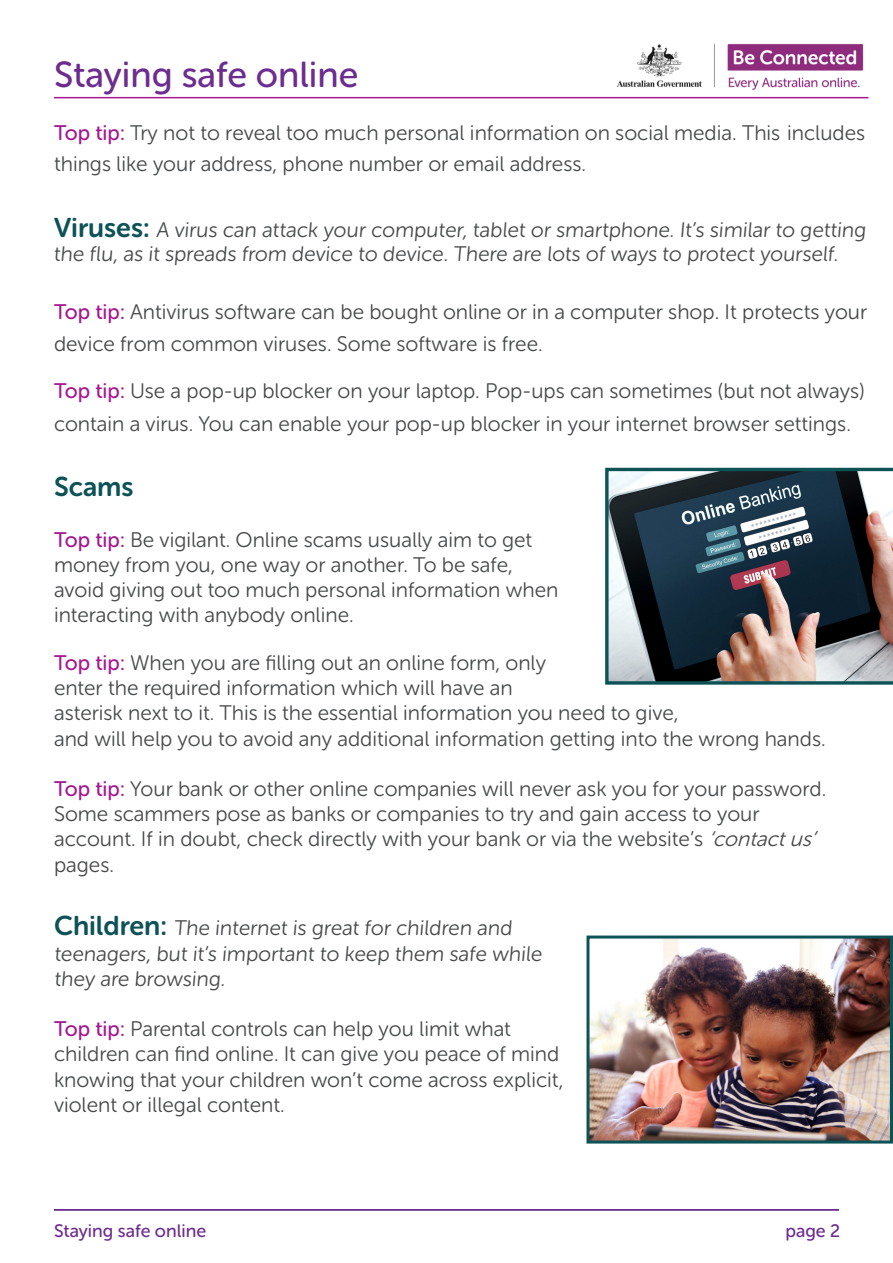
<style>
.page{position:relative;width:893px;height:1263px;background:#fff}
.page>*{position:absolute;margin:0;border:0;box-sizing:border-box;transform-origin:0 0}
.t1{font:36px "Museo Sans Rounded 500";color:#6d2c8f}
.t2{font:27px "Museo Sans Rounded 700";color:#0d5257}
.t3{font:21px/25.2px "Museo Sans Rounded 300";color:#46484a}
.t4{font:18px "Museo Sans Rounded 500";color:#6d2c8f}
.s1{font-family:"Museo Sans Rounded 500";color:#a51890}
.s2{font-style:italic}
</style>
<div class="page">
<hr style="left:54px;top:97px;width:814px;height:1px;background:#a51890">
<hr style="left:54px;top:1209px;width:785px;height:1px;background:#6d2c8f">
<img style="left:616px;top:43px;width:248px;height:47px">
<img style="left:590px;top:939px;width:299px;height:200px">
<div style="left:586px;top:935px;width:307px;height:208px;border:3px solid #0d5257"></div>
<img style="left:605px;top:468px;width:288px;height:217px">
<h1 class="t1" style="left:54px;top:55px;width:306px">Staying safe online</h1>
<p class="t3" style="left:54px;top:117px;width:813px;line-height:31.7px"><span class="s1">Top tip:</span> Try not to reveal too much personal information on social media. This includes things like your address, phone number or email address.</p>
<h2 class="t2" style="left:54px;top:213px;width:97px">Viruses:</h2>
<p class="t3" style="left:54px;top:218px;width:816px;line-height:24.5px;text-indent:102px">A virus can attack your computer, tablet or smartphone. It’s similar to getting the flu, as it spreads from device to device. There are lots of ways to protect yourself.</p>
<p class="t3" style="left:54px;top:296px;width:815px;line-height:31.7px"><span class="s1">Top tip:</span> Antivirus software can be bought online or in a computer shop. It protects your device from common viruses. Some software is free.</p>
<p class="t3" style="left:54px;top:375px;width:812px;line-height:32.4px"><span class="s1">Top tip:</span> Use a pop-up blocker on your laptop. Pop-ups can sometimes (but not always) contain a virus. You can enable your pop-up blocker in your internet browser settings.</p>
<h2 class="t2" style="left:54px;top:472px;width:81px">Scams</h2>
<p class="t3" style="left:54px;top:527px;width:506px"><span class="s1">Top tip:</span> Be vigilant. Online scams usually aim to get money from you, one way or another. To be safe, avoid giving out too much personal information when interacting with anybody online.</p>
<p class="t3" style="left:54px;top:650px;width:773px"><span class="s1">Top tip:</span> When you are filling out an online form, only<br>enter the required information which will have an<br>asterisk next to it. This is the essential information you need to give,<br>and will help you to avoid any additional information getting into the wrong hands.</p>
<p class="t3" style="left:54px;top:776px;width:774px"><span class="s1">Top tip:</span> Your bank or other online companies will never ask you for your password.<br>Some scammers pose as banks or companies to try and gain access to your account. If in doubt, check directly with your bank or via the website’s <span class="s2">‘contactus’ </span>pages.</p>
<h2 class="t2" style="left:54px;top:911px;width:115px">Children:</h2>
<p class="t3" style="left:54px;top:916px;width:491px;text-indent:120px">The internet is great for children and teenagers, but it’s important to keep them safe while they are browsing.</p>
<p class="t3" style="left:54px;top:1016px;width:511px"><span class="s1">Top tip:</span> Parental controls can help you limit what children can find online. It can give you peace of mind knowing that your children won’t come across explicit, violent or illegal content.</p>
<p class="t4" style="left:54px;top:1221px;width:154px">Staying safe online</p>
<p class="t4" style="left:785px;top:1221px;width:56px">page 2</p>
</div>
